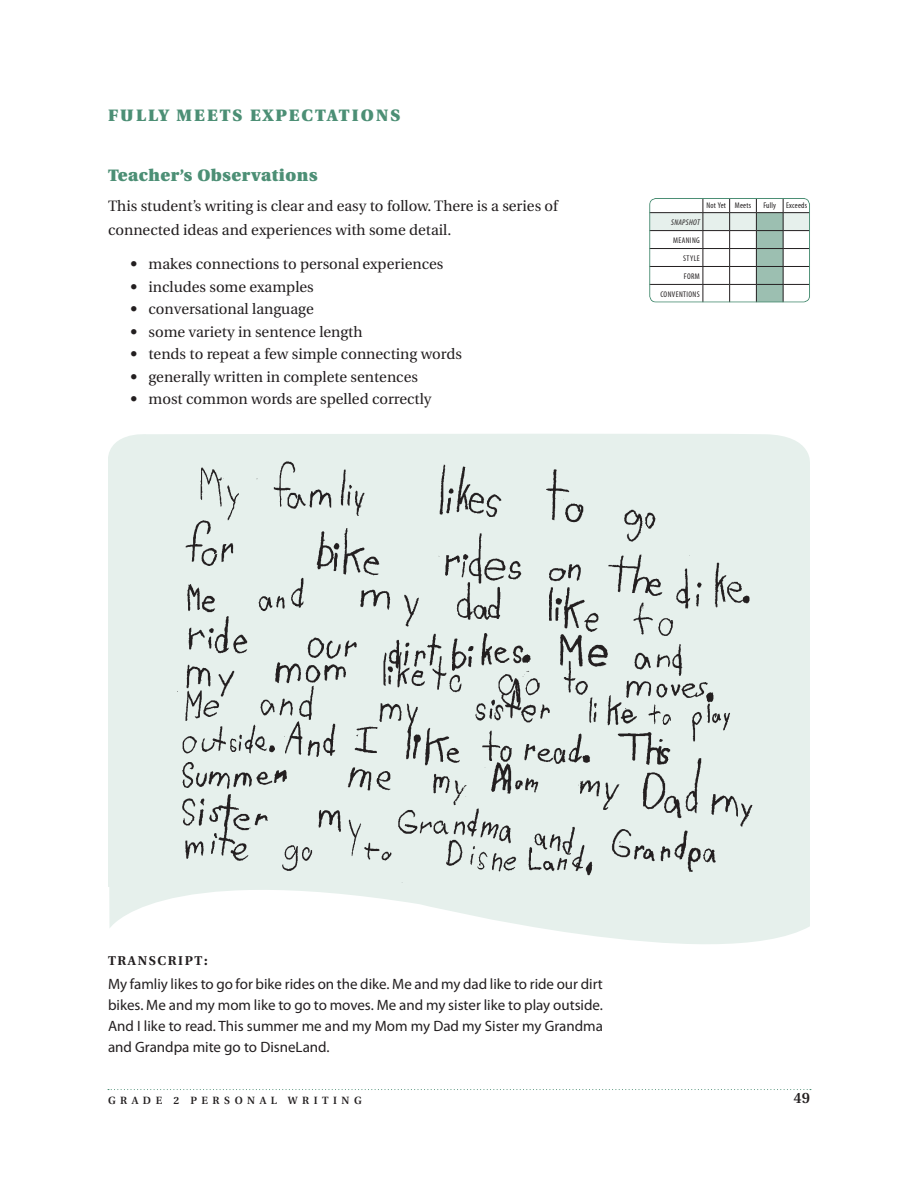
<style>
.page{position:relative;width:918px;height:1188px;background:#fff}
.page>*{position:absolute;margin:0;border:0;box-sizing:border-box;transform-origin:0 0}
.t1{font:900 16.5px "Utopia";letter-spacing:.035em;color:#4c8f75}
.t2{font:15px/24px "Utopia";color:#231f20}
.t3{font:15px/21px "Myriad Pro";color:#231f20;text-align:justify}
.t4{font:600 15px "Utopia";color:#231f20}
.t5{font:700 12.75px "Utopia";letter-spacing:.125em;color:#231f20}
.t6{font:600 10.5px "Utopia";letter-spacing:.43em;color:#231f20}
.t7{font:condensed 8.25px/18px "Myriad Pro";letter-spacing:.03em;color:#231f20;text-align:right}
.t8{font:italic condensed 8.25px "Myriad Pro";letter-spacing:.045em;color:#231f20}
.s1{font-weight:700}
</style>
<div class="page">
<svg style="left:108px;top:1089px;width:703px;height:1px"></svg>
<svg style="left:649px;top:198px;width:161px;height:105px"></svg>
<div style="left:108px;top:467px;width:702px;height:420px;background:#e6f0ec"></div>
<div style="left:108px;top:434px;width:702px;height:33px;background:#e6f0ec"></div>
<svg style="left:109px;top:887px;width:701px;height:57px"></svg>
<img style="left:173px;top:448px;width:581px;height:435px">
<p class="t1" style="left:108px;top:105px;width:41px">Fully</p>
<p class="t1" style="left:177px;top:105px;width:139px">Meets Expectations</p>
<p class="t1" style="left:108px;top:165px;width:211px">Teacher’s Observations</p>
<p class="t2" style="left:108px;top:194px;width:452px">This student’s writing is clear and easy to follow. There is a series of connected ideas and experiences with some detail.</p>
<p class="t2" style="left:130px;top:252px;width:314px"><span class="s1">•</span> makes connections to personal experiences</p>
<p class="t2" style="left:130px;top:275px;width:185px"><span class="s1">•</span> includes some examples</p>
<p class="t2" style="left:130px;top:297px;width:185px"><span class="s1">•</span> conversational language</p>
<p class="t2" style="left:130px;top:320px;width:234px"><span class="s1">•</span> some variety in sentence length</p>
<p class="t2" style="left:130px;top:342px;width:333px"><span class="s1">•</span> tends to repeat a few simple connecting words</p>
<p class="t2" style="left:130px;top:365px;width:289px"><span class="s1">•</span> generally written in complete sentences</p>
<p class="t2" style="left:130px;top:387px;width:303px"><span class="s1">•</span> most common words are spelled correctly</p>
<p class="t7" style="left:707px;top:197px;width:46px">NOT YET MEETS</p>
<p class="t7" style="left:763px;top:197px;width:45px">FULLY EXCEEDS</p>
<p class="t8" style="left:671px;top:217px;width:30px">SNAPSHOT</p>
<p class="t7" style="left:660px;top:231px;width:41px">MEANING<br>STYLE<br>FORM<br>CONVENTIONS</p>
<p class="t5" style="left:108px;top:953px;width:101px">TRANSCRIPT:</p>
<p class="t3" style="left:108px;top:974px;width:497px">My famliy likes to go for bike rides on the dike. Me and my dad like to ride our dirt bikes. Me and my mom like to go to moves. Me and my sister like to play outside.<br>And I like to read. This summer me and my Mom my Dad my Sister my Grandma and Grandpa mite go to DisneLand.</p>
<p class="t6" style="left:108px;top:1094px;width:253px">GRADE 2 PERSONAL WRITING</p>
<p class="t4" style="left:794px;top:1090px;width:18px">49</p>
</div>
